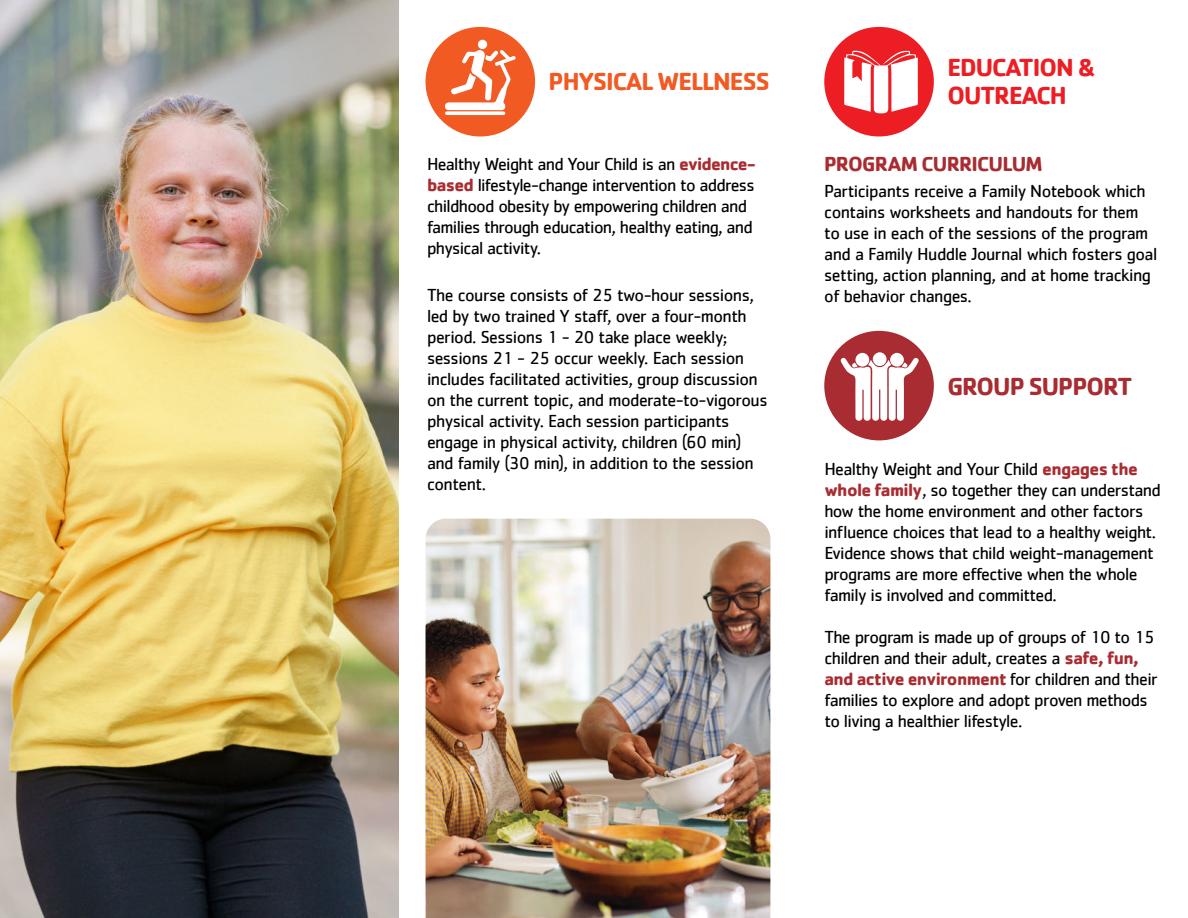
<style>
.page{position:relative;width:1188px;height:918px;background:#fff}
.page>*{position:absolute;margin:0;border:0;box-sizing:border-box;transform-origin:0 0}
.t1{font:700 25.5px/28.5px "Cachet";letter-spacing:-.04em;color:#ed1d24}
.t2{font:700 25.5px "Cachet";letter-spacing:-.04em;color:#f15a22}
.t3{font:700 25.5px "Cachet";letter-spacing:-.04em;color:#a82c31}
.t4{font:700 21px "Cachet";letter-spacing:-.035em;color:#a82c31}
.t5{font:18px/21px "Cachet";letter-spacing:-.035em;color:#000}
.s1{font-weight:700;color:#a82c31}
</style>
<div class="page">
<img style="left:0;top:0;width:399px;height:918px">
<img style="left:426px;top:519px;width:344px;height:399px">
<div style="left:426px;top:27px;width:109px;height:109px;background:#f15a22;border-radius:50%"></div>
<svg style="left:445px;top:40px;width:71px;height:75px"></svg>
<div style="left:824px;top:27px;width:110px;height:109px;background:#ed1d24;border-radius:50%"></div>
<svg style="left:844px;top:51px;width:74px;height:62px"></svg>
<div style="left:824px;top:331px;width:110px;height:109px;background:#a82c31;border-radius:50%"></div>
<svg style="left:840px;top:357px;width:79px;height:64px"></svg>
<div style="left:855px;top:353px;width:14px;height:14px;background:#fff;border-radius:50%"></div>
<div style="left:890px;top:353px;width:14px;height:14px;background:#fff;border-radius:50%"></div>
<div style="left:873px;top:352px;width:14px;height:14px;background:#fff;border-radius:50%"></div>
<h1 class="t2" style="left:549px;top:70px;width:223px">PHYSICAL WELLNESS</h1>
<p class="t5" style="left:427px;top:154px;width:330px">Healthy Weight and Your Child is an <span class="s1">evidence&shy;based</span> lifestyle-change intervention to address childhood obesity by empowering children and families through education, healthy eating, and physical activity.</p>
<p class="t5" style="left:427px;top:285px;width:342px">The course consists of 25 two-hour sessions, led by two trained Y staff, over a four-month period. Sessions 1 - 20 take place weekly; sessions 21 - 25 occur weekly. Each session includes facilitated activities, group discussion on the current topic, and moderate-to-vigorous physical activity. Each session participants engage in physical activity, children (60 min) and family (30 min), in addition to the session content.</p>
<h1 class="t1" style="left:947px;top:54px;width:150px">EDUCATION &amp;<br>OUTREACH</h1>
<p class="t4" style="left:824px;top:154px;width:220px">PROGRAM CURRICULUM</p>
<p class="t5" style="left:824px;top:181px;width:335px">Participants receive a Family Notebook which contains worksheets and handouts for them to use in each of the sessions of the program and a Family Huddle Journal which fosters goal setting, action planning, and at home tracking of behavior changes.</p>
<h1 class="t3" style="left:947px;top:375px;width:186px">GROUP SUPPORT</h1>
<p class="t5" style="left:824px;top:459px;width:338px">Healthy Weight and Your Child <span class="s1">engages the whole family</span>, so together they can understand how the home environment and other factors influence choices that lead to a healthy weight.<br>Evidence shows that child weight-management programs are more effective when the whole family is involved and committed.</p>
<p class="t5" style="left:824px;top:627px;width:335px">The program is made up of groups of 10 to 15 children and their adult, creates a <span class="s1">safe, fun, and active environment</span> for children and their families to explore and adopt proven methods to living a healthier lifestyle.</p>
</div>
